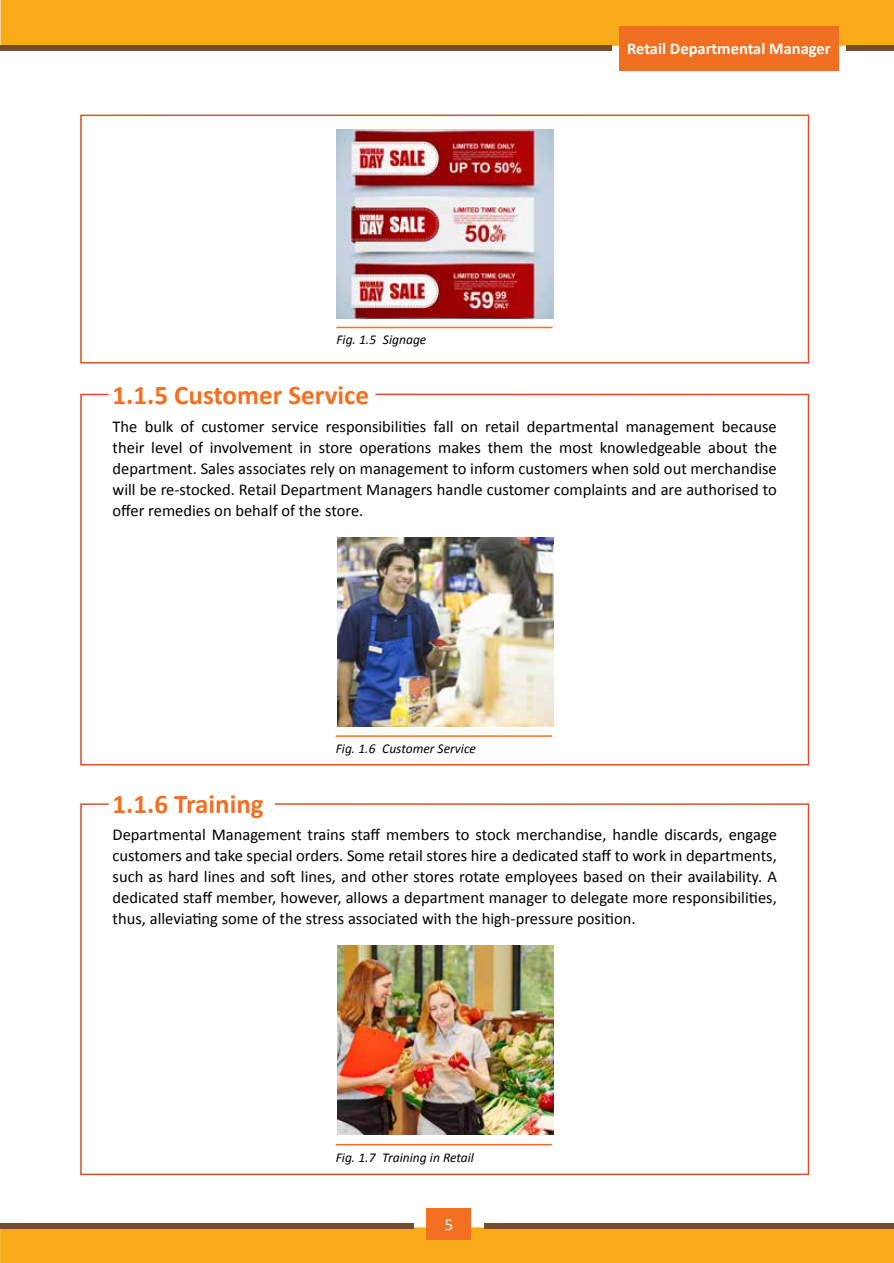
<style>
.page{position:relative;width:894px;height:1263px;background:#fff}
.page>*{position:absolute;margin:0;border:0;box-sizing:border-box;transform-origin:0 0}
.t1{font:700 27px "Calibri";color:#f36f21}
.t2{font:16.5px/21px "Calibri";color:#000;text-align:justify}
.t3{font:700 16.5px "Calibri";color:#fff}
.t4{font:16.5px "Calibri";color:#fff}
.t5{font:italic 13.5px "Calibri";color:#000}
</style>
<div class="page">
<div style="left:0;top:1227px;width:893px;height:36px;background:#f8aa1b"></div>
<div style="left:1px;top:1223px;width:412px;height:5px;background:#754d29"></div>
<div style="left:484px;top:1223px;width:409px;height:5px;background:#754d29"></div>
<div style="left:426px;top:1208px;width:44px;height:31px;background:#f36f21"></div>
<div style="left:1px;top:0;width:892px;height:46px;background:#f8aa1b"></div>
<div style="left:845px;top:45px;width:48px;height:6px;background:#754d29"></div>
<div style="left:1px;top:45px;width:610px;height:5px;background:#754d29"></div>
<div style="left:619px;top:26px;width:219px;height:44px;background:#f06f22"></div>
<svg style="left:80px;top:114px;width:729px;height:250px"></svg>
<svg style="left:80px;top:393px;width:729px;height:373px"></svg>
<img style="left:80px;top:803px;width:729px;height:372px">
<p class="t3" style="left:627px;top:38px;width:205px">Retail Departmental Manager</p>
<p class="t5" style="left:336px;top:331px;width:91px">Fig. 1.5 Signage</p>
<h1 class="t1" style="left:112px;top:378px;width:258px">1.1.5 Customer Service</h1>
<p class="t2" style="left:112px;top:416px;width:665px">The bulk of customer service responsibilities fall on retail departmental management because their level of involvement in store operations makes them the most knowledgeable about the department. Sales associates rely on management to inform customers when sold out merchandise will be re-stocked. Retail Department Managers handle customer complaints and are authorised to offer remedies on behalf of the store.</p>
<p class="t5" style="left:335px;top:739px;width:142px">Fig. 1.6 Customer Service</p>
<h1 class="t1" style="left:112px;top:786px;width:152px">1.1.6 Training</h1>
<p class="t2" style="left:112px;top:824px;width:665px">Departmental Management trains staff members to stock merchandise, handle discards, engage customers and take special orders. Some retail stores hire a dedicated staff to work in departments, such as hard lines and soft lines, and other stores rotate employees based on their availability. A dedicated staff member, however, allows a department manager to delegate more responsibilities, thus, alleviating some of the stress associated with the high-pressure position.</p>
<p class="t5" style="left:335px;top:1148px;width:140px">Fig. 1.7 Training in Retail</p>
<p class="t4" style="left:444px;top:1214px;width:10px">5</p>
</div>
